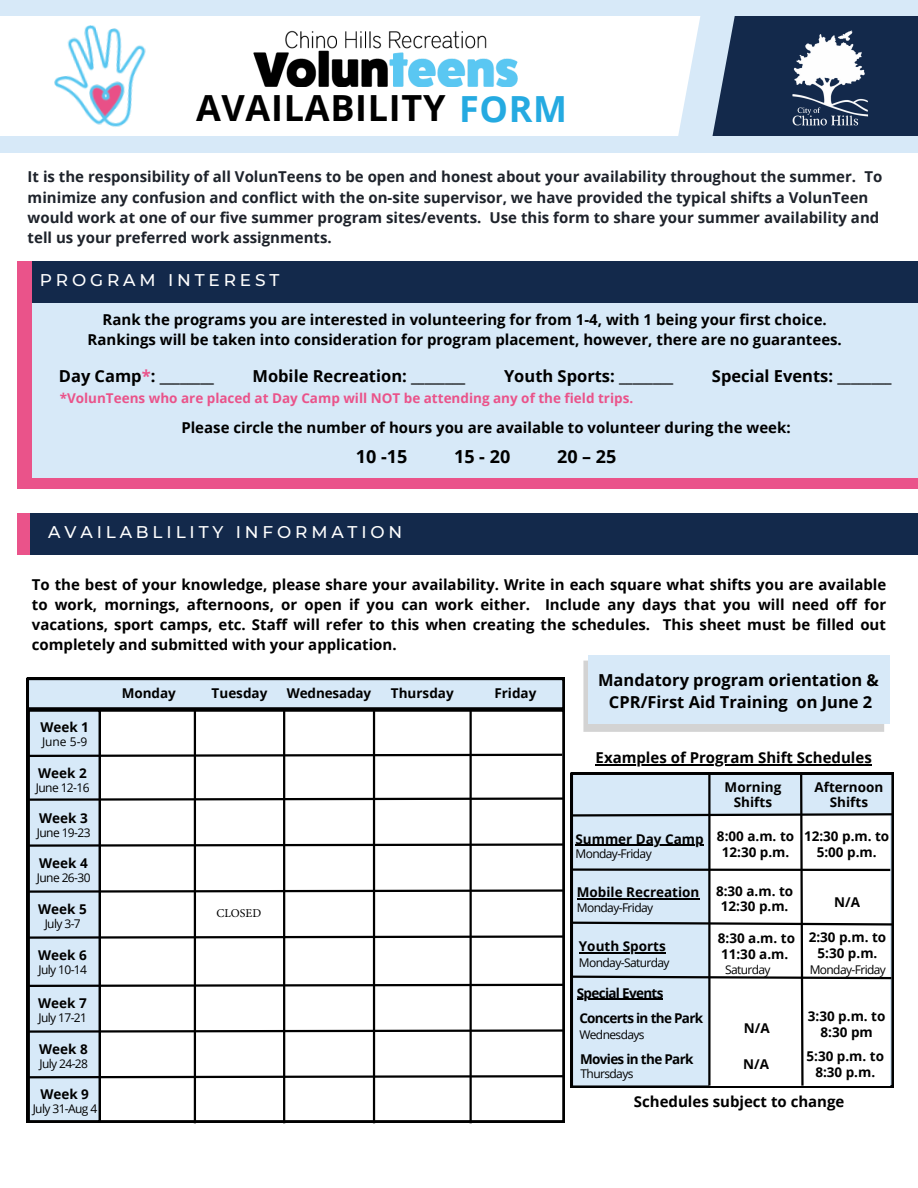
<style>
.page{position:relative;width:918px;height:1188px;background:#fff}
.page>*{position:absolute;margin:0;border:0;box-sizing:border-box;transform-origin:0 0}
.t1{font:700 36px "Open Sans";letter-spacing:.02em;color:#000}
.t2{font:700 18px "Open Sans";color:#000}
.t3{font:500 16.95px "Montserrat";letter-spacing:.23em;color:#fff}
.t4{font:700 16.5px/22.5px "Open Sans";color:#000;text-align:center}
.t5{font:700 15px/20.2px "Open Sans";color:#000;text-align:justify}
.t6{font:700 15px/20.2px "Open Sans";color:#1e232b}
.t7{font:700 13.5px/15.8px "Open Sans";color:#000;text-align:center}
.t8{font:700 13.5px "Open Sans";color:#ea538a}
.t9{font:700 13.5px/25.2px "Open Sans";letter-spacing:-.05em;color:#000}
.t10{font:12px "Open Sans";letter-spacing:-.05em;color:#000}
.t11{font:12px "Minion Pro";color:#000}
.s1{color:#25aae1}
.s2{color:#ea538a}
</style>
<div class="page">
<div style="left:0;top:0;width:918px;height:153px;background:#d7e9f8"></div>
<div style="left:0;top:16px;width:704px;height:120px;background:#fff"></div>
<div style="left:704px;top:16px;width:214px;height:120px;background:#13294b"></div>
<svg style="left:678px;top:16px;width:57px;height:120px"></svg>
<img style="left:54px;top:25px;width:92px;height:102px">
<img style="left:254px;top:30px;width:263px;height:57px">
<img style="left:792px;top:30px;width:77px;height:96px">
<div style="left:18px;top:261px;width:900px;height:227px;background:#ea538a"></div>
<div style="left:32px;top:261px;width:886px;height:42px;background:#13294b"></div>
<div style="left:18px;top:513px;width:28px;height:42px;background:#ea538a"></div>
<div style="left:30px;top:513px;width:888px;height:42px;background:#13294b"></div>
<div style="left:32px;top:303px;width:886px;height:174px;background:#d7e9f8"></div>
<hr style="left:194px;top:709px;width:2px;height:414px;background:#000">
<hr style="left:283px;top:709px;width:2px;height:414px;background:#000">
<hr style="left:373px;top:709px;width:2px;height:414px;background:#000">
<hr style="left:470px;top:709px;width:2px;height:414px;background:#000">
<div style="left:589px;top:655px;width:301px;height:69px;background:#d7e9f8"></div>
<svg style="left:26px;top:678px;width:868px;height:444px"></svg>
<hr style="left:577px;top:999px;width:86px;height:1px;background:#000">
<h1 class="t1" style="left:196px;top:83px;width:372px">AVAILABILITY <span class="s1">FORM</span></h1>
<p class="t6" style="left:28px;top:166px;width:856px">It is the responsibility of all VolunTeens to be open and honest about your availability throughout the summer. To minimize any confusion and conflict with the on-site supervisor, we have provided the typical shifts a VolunTeen would work at one of our five summer program sites/events. Use this form to share your summer availability and tell us your preferred work assignments.</p>
<p class="t3" style="left:40px;top:270px;width:241px">PROGRAM INTEREST</p>
<p class="t5" style="left:88px;top:309px;width:756px;text-align:center">Rank the programs you are interested in volunteering for from 1-4, with 1 being your first choice.<br>Rankings will be taken into consideration for program placement, however, there are no guarantees.</p>
<p class="t4" style="left:59px;top:364px;width:157px">Day Camp<span class="s2">*</span>: ________</p>
<p class="t4" style="left:252px;top:364px;width:214px">Mobile Recreation: ________</p>
<p class="t4" style="left:504px;top:364px;width:171px">Youth Sports: ________</p>
<p class="t4" style="left:712px;top:364px;width:181px">Special Events: ________</p>
<p class="t8" style="left:60px;top:388px;width:575px">*VolunTeens who are placed at Day Camp will NOT be attending any of the field trips.</p>
<p class="t5" style="left:181px;top:418px;width:611px">Please circle the number of hours you are available to volunteer during the week:</p>
<p class="t2" style="left:356px;top:444px;width:53px">10 -15</p>
<p class="t2" style="left:454px;top:444px;width:58px">15 - 20</p>
<p class="t2" style="left:557px;top:444px;width:61px">20 – 25</p>
<p class="t3" style="left:48px;top:522px;width:356px">AVAILABLILITY INFORMATION</p>
<p class="t5" style="left:32px;top:574px;width:856px">To the best of your knowledge, please share your availability. Write in each square what shifts you are available to work, mornings, afternoons, or open if you can work either. Include any days that you will need off for vacations, sport camps, etc. Staff will refer to this when creating the schedules. This sheet must be filled out completely and submitted with your application.</p>
<p class="t7" style="left:40px;top:719px;width:50px">Week 1</p>
<p class="t10" style="left:42px;top:733px;width:47px">June 5-9</p>
<p class="t7" style="left:38px;top:765px;width:50px">Week 2</p>
<p class="t10" style="left:36px;top:779px;width:55px">June 12-16</p>
<p class="t7" style="left:39px;top:809px;width:50px">Week 3</p>
<p class="t10" style="left:37px;top:824px;width:55px">June 19-23</p>
<p class="t7" style="left:39px;top:854px;width:50px">Week 4</p>
<p class="t10" style="left:37px;top:869px;width:55px">June 26-30</p>
<p class="t7" style="left:38px;top:901px;width:50px">Week 5</p>
<p class="t10" style="left:45px;top:915px;width:38px">July 3-7</p>
<p class="t7" style="left:38px;top:947px;width:50px">Week 6</p>
<p class="t10" style="left:38px;top:961px;width:50px">July 10-14</p>
<p class="t7" style="left:38px;top:995px;width:50px">Week 7</p>
<p class="t10" style="left:38px;top:1009px;width:50px">July 17-21</p>
<p class="t7" style="left:39px;top:1040px;width:50px">Week 8</p>
<p class="t10" style="left:39px;top:1055px;width:50px">July 24-28</p>
<p class="t7" style="left:40px;top:1086px;width:50px">Week 9</p>
<p class="t10" style="left:33px;top:1100px;width:66px">July 31-Aug 4</p>
<p class="t7" style="left:122px;top:685px;width:56px">Monday</p>
<p class="t7" style="left:212px;top:685px;width:57px">Tuesday</p>
<p class="t7" style="left:287px;top:685px;width:86px">Wednesaday</p>
<p class="t7" style="left:391px;top:685px;width:64px">Thursday</p>
<p class="t7" style="left:494px;top:685px;width:43px">Friday</p>
<p class="t11" style="left:216px;top:905px;width:46px">CLOSED</p>
<p class="t4" style="left:598px;top:668px;width:282px">Mandatory program orientation &amp;<br>CPR/First Aid Training on June 2</p>
<p class="t5" style="left:596px;top:747px;width:278px">Examples of Program Shift Schedules</p>
<p class="t7" style="left:575px;top:830px;width:130px">Summer Day Camp</p>
<p class="t7" style="left:577px;top:884px;width:124px">Mobile Recreation</p>
<p class="t10" style="left:575px;top:845px;width:78px">Monday-Friday</p>
<p class="t10" style="left:577px;top:899px;width:78px">Monday-Friday</p>
<p class="t7" style="left:579px;top:938px;width:88px">Youth Sports</p>
<p class="t10" style="left:579px;top:954px;width:92px">Monday-Saturday</p>
<p class="t9" style="left:577px;top:980px;width:128px">Special Events<br>Concerts in the Park</p>
<p class="t10" style="left:579px;top:1026px;width:67px">Wednesdays</p>
<p class="t9" style="left:580px;top:1046px;width:115px">Movies in the Park</p>
<p class="t10" style="left:581px;top:1065px;width:54px">Thursdays</p>
<p class="t7" style="left:725px;top:779px;width:58px">Morning<br>Shifts</p>
<p class="t7" style="left:815px;top:779px;width:70px">Afternoon<br>Shifts</p>
<p class="t7" style="left:717px;top:828px;width:79px">8:00 a.m. to<br>12:30 p.m.</p>
<p class="t7" style="left:716px;top:882px;width:79px">8:30 a.m. to<br>12:30 p.m.</p>
<p class="t7" style="left:804px;top:828px;width:87px">12:30 p.m. to<br>5:00 p.m.</p>
<p class="t7" style="left:834px;top:894px;width:27px">N/A</p>
<p class="t7" style="left:809px;top:929px;width:79px">2:30 p.m. to<br>5:30 p.m.</p>
<p class="t7" style="left:718px;top:930px;width:79px;text-align:left">8:30 a.m. to<br>11:30 a.m.</p>
<p class="t10" style="left:725px;top:961px;width:47px">Saturday</p>
<p class="t10" style="left:810px;top:961px;width:78px">Monday-Friday</p>
<p class="t7" style="left:808px;top:1008px;width:79px">3:30 p.m. to</p>
<p class="t7" style="left:744px;top:1020px;width:27px">N/A</p>
<p class="t7" style="left:821px;top:1024px;width:54px">8:30 pm</p>
<p class="t7" style="left:743px;top:1056px;width:27px">N/A</p>
<p class="t7" style="left:806px;top:1048px;width:79px">5:30 p.m. to<br>8:30 p.m.</p>
<p class="t5" style="left:634px;top:1091px;width:212px">Schedules subject to change</p>
</div>
